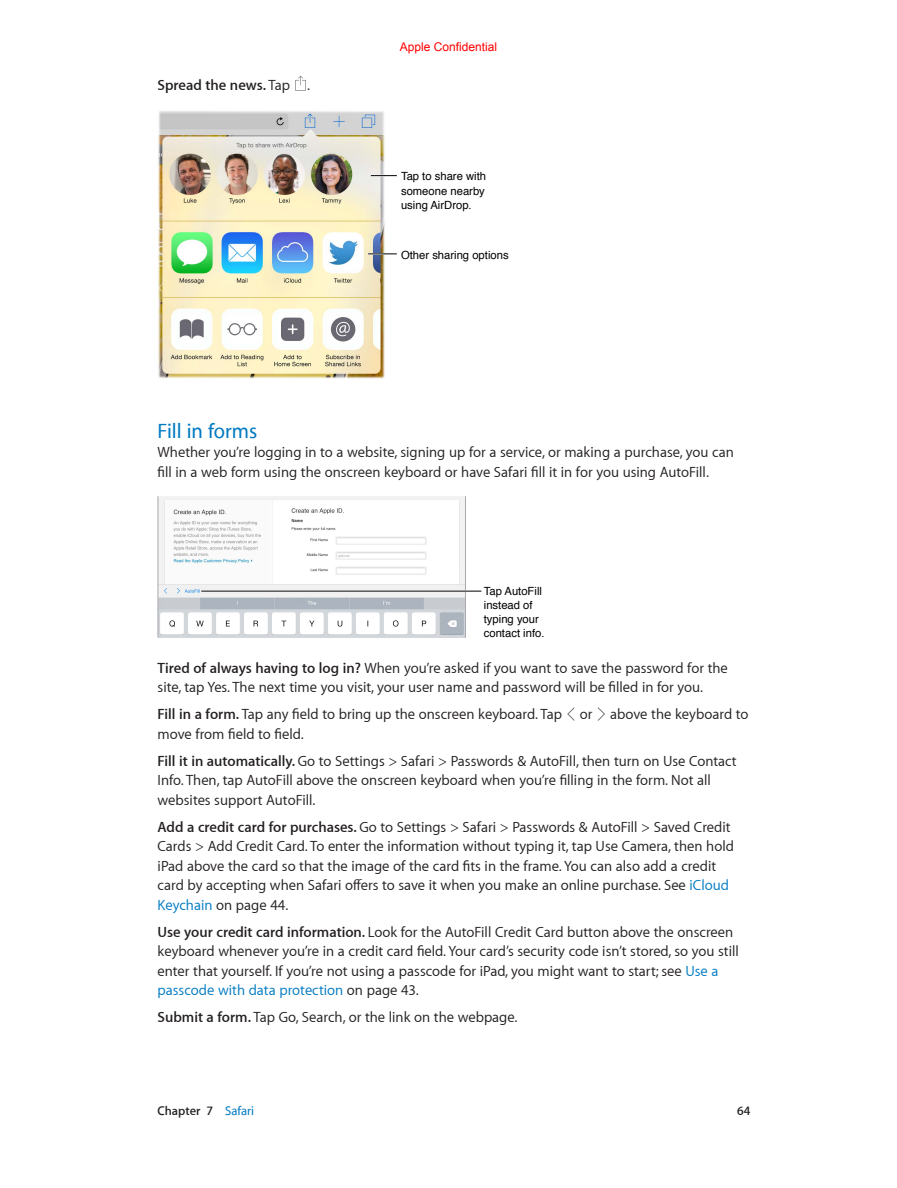
<style>
.page{position:relative;width:897px;height:1188px;background:#fff}
.page>*{position:absolute;margin:0;border:0;box-sizing:border-box;transform-origin:0 0}
.t1{font:500 21px "Myriad Set";color:#007ac2}
.t2{font:15px/19.5px "Myriad Set Text";color:#231f20}
.t3{font:600 15px "Myriad Set";color:#231f20}
.t4{font:600 12.75px "Myriad Set";color:#231f20}
.t5{font:12px "Arial";color:#f00}
.t6{font:11.25px/14.2px "Helvetica";color:#000;text-align:justify}
.s1{font-family:"Myriad Set Text";font-weight:400}
.s2{font-family:"Myriad Set";font-weight:600}
.s3{color:#007ac2}
.s4{font-weight:500;color:#007ac2}
</style>
<div class="page">
<svg style="left:295px;top:76px;width:11px;height:15px"></svg>
<img style="left:158px;top:111px;width:227px;height:268px">
<hr style="left:371px;top:175px;width:26px;height:2px;background:#fff">
<svg style="left:371px;top:175px;width:26px;height:1px"></svg>
<hr style="left:368px;top:253px;width:29px;height:2px;background:#fff">
<svg style="left:368px;top:254px;width:29px;height:1px"></svg>
<img style="left:158px;top:496px;width:307px;height:142px">
<hr style="left:465px;top:496px;width:1px;height:141px;background:#a8a9ad">
<hr style="left:158px;top:496px;width:1px;height:141px;background:#a8a9ad">
<hr style="left:201px;top:590px;width:280px;height:2px;background:#fff">
<hr style="left:201px;top:591px;width:280px;height:1px;background:#000">
<svg style="left:567px;top:707px;width:7px;height:14px"></svg>
<svg style="left:597px;top:707px;width:8px;height:14px"></svg>
<p class="t3" style="left:158px;top:76px;width:154px">Spread the news. <span class="s1">Tap .</span></p>
<p class="t5" style="left:399px;top:39px;width:99px">Apple Confidential</p>
<p class="t6" style="left:401px;top:170px;width:87px">Tap to share with someone nearby using AirDrop.</p>
<p class="t6" style="left:401px;top:248px;width:109px">Other sharing options</p>
<h1 class="t1" style="left:158px;top:418px;width:101px">Fill in forms</h1>
<p class="t2" style="left:158px;top:442px;width:577px">Whether you’re logging in to a website, signing up for a service, or making a purchase, you can fill in a web form using the onscreen keyboard or have Safari fill it in for you using AutoFill.</p>
<p class="t6" style="left:484px;top:584px;width:62px;text-align:left">Tap AutoFill instead of typing your contact info.</p>
<p class="t2" style="left:158px;top:658px;width:571px"><span class="s2">Tired of always having to log in?</span> When you’re asked if you want to save the password for the site, tap Yes. The next time you visit, your user name and password will be filled in for you.</p>
<p class="t2" style="left:157px;top:704px;width:592px"><span class="s2">Fill in a form.</span> Tap any field to bring up the onscreen keyboard. Tap or above the keyboard to move from field to field.</p>
<p class="t2" style="left:157px;top:751px;width:580px"><span class="s2">Fill it in automatically.</span> Go to Settings &gt; Safari &gt; Passwords &amp; AutoFill, then turn on Use Contact<br>Info. Then, tap AutoFill above the onscreen keyboard when you’re filling in the form. Not all websites support AutoFill.</p>
<p class="t2" style="left:157px;top:817px;width:577px"><span class="s2">Add a credit card for purchases.</span> Go to Settings &gt; Safari &gt; Passwords &amp; AutoFill &gt; Saved Credit Cards &gt; Add Credit Card. To enter the information without typing it, tap Use Camera, then hold iPad above the card so that the image of the card fits in the frame. You can also add a credit card by accepting when Safari offers to save it when you make an online purchase. See <span class="s3">iCloud Keychain</span> on page 44.</p>
<p class="t2" style="left:157px;top:922px;width:582px"><span class="s2">Use your credit card information.</span> Look for the AutoFill Credit Card button above the onscreen keyboard whenever you’re in a credit card field. Your card’s security code isn’t stored, so you still enter that yourself. If you’re not using a passcode for iPad, you might want to start; see <span class="s3">Use a passcode with data protection</span> on page 43.</p>
<p class="t2" style="left:157px;top:1007px;width:361px"><span class="s2">Submit a form.</span> Tap Go, Search, or the link on the webpage.</p>
<p class="t4" style="left:157px;top:1102px;width:98px">Chapter 7 <span class="s4">Safari</span></p>
<p class="t4" style="left:737px;top:1102px;width:15px">64</p>
</div>
